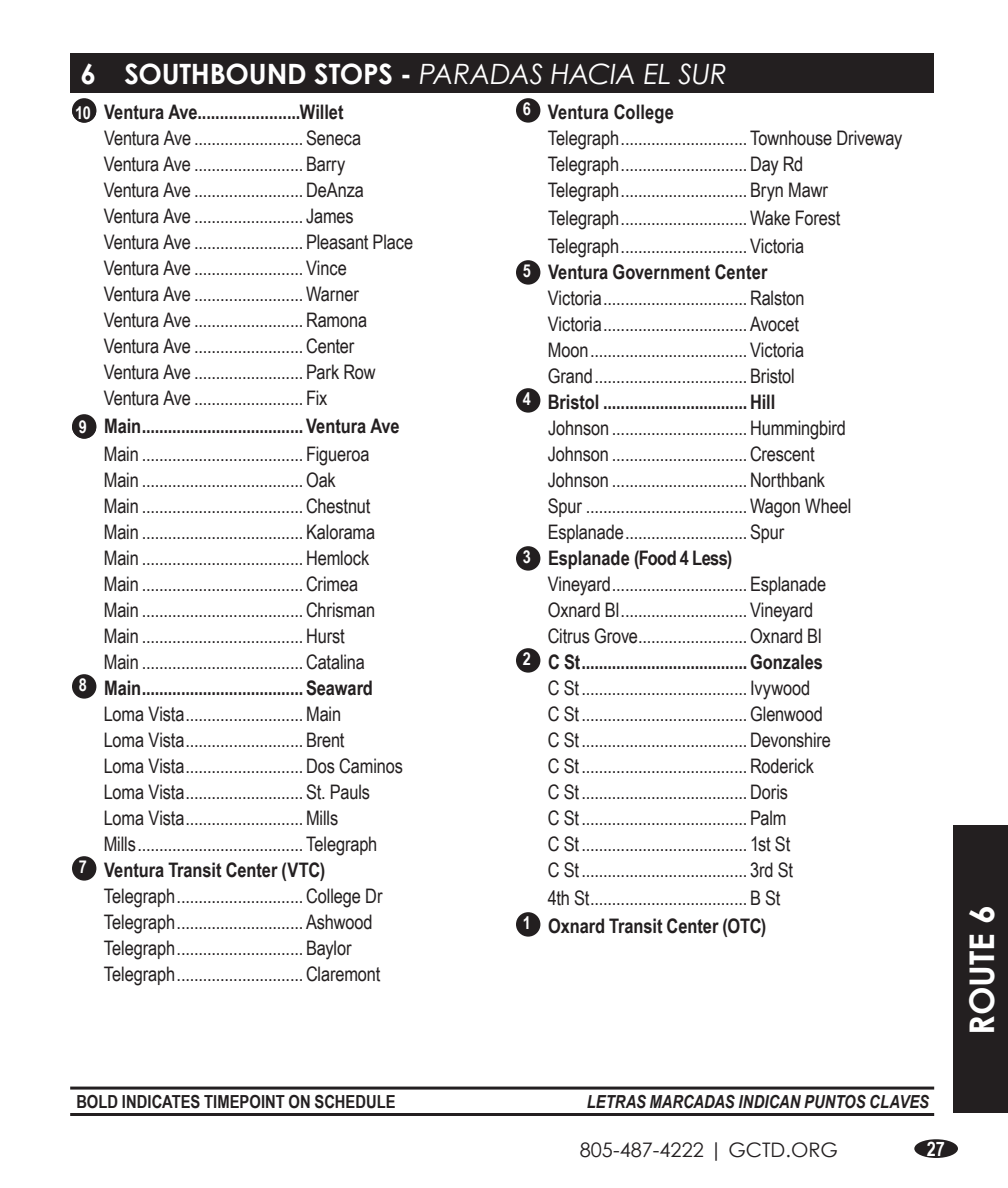
<style>
.page{position:relative;width:1008px;height:1188px;background:#fff}
.page>*{position:absolute;margin:0;border:0;box-sizing:border-box;transform-origin:0 0}
.Vertical_TABS_left{font:700 34px "Century Gothic";letter-spacing:-.005em;color:#fff}
.Route_Header{font:700 28px "Century Gothic";letter-spacing:-.01em;color:#fff}
.Stop_List_Body{font:20px/28px "Arial Narrow";letter-spacing:-.01em;color:#231f20}
.Stop_List_Timepoints{font:700 20px "Arial Narrow";color:#231f20}
.Stop_List_Timepoints-2{font:20px/26px "Arial Narrow";letter-spacing:-.005em;color:#231f20}
.Stop_List_Body-2{font:700 20px "Arial Narrow";letter-spacing:.005em;color:#231f20}
.t1{font:20px "Century Gothic";color:#231f20}
.t2{font:700 20px "Arial Narrow";color:#fff}
.Stop_List_Timepoint{font:italic 700 18px "Arial Narrow";color:#231f20}
.Stop_List_Timepoint-2{font:700 18px "Arial Narrow";color:#231f20}
.t3{font:700 17.8px "Arial Narrow";color:#fff}
.s1{font-weight:400;font-style:italic}
.s2{font-weight:700}
</style>
<div class="page">
<div style="left:914px;top:1139px;width:44px;height:19px;background:#231f20;border-radius:50%"></div>
<div style="left:953px;top:825px;width:55px;height:288px;background:#231f20"></div>
<hr style="left:70px;top:1087px;width:864px;height:3px;background:#231f20">
<hr style="left:70px;top:1113px;width:864px;height:3px;background:#231f20">
<svg style="left:72px;top:98px;width:24px;height:25px"></svg>
<svg style="left:72px;top:100px;width:24px;height:23px"></svg>
<svg style="left:72px;top:414px;width:24px;height:25px"></svg>
<svg style="left:72px;top:416px;width:24px;height:23px"></svg>
<div style="left:72px;top:674px;width:24px;height:25px;background:#231f20;border-radius:50%"></div>
<div style="left:72px;top:856px;width:24px;height:25px;background:#231f20;border-radius:50%"></div>
<div style="left:516px;top:912px;width:24px;height:25px;background:#231f20;border-radius:50%"></div>
<div style="left:516px;top:648px;width:24px;height:25px;background:#231f20;border-radius:50%"></div>
<div style="left:516px;top:546px;width:24px;height:25px;background:#231f20;border-radius:50%"></div>
<div style="left:516px;top:388px;width:24px;height:25px;background:#231f20;border-radius:50%"></div>
<div style="left:516px;top:260px;width:24px;height:25px;background:#231f20;border-radius:50%"></div>
<div style="left:516px;top:98px;width:24px;height:25px;background:#231f20;border-radius:50%"></div>
<div style="left:70px;top:54px;width:864px;height:39px;background:#231f20"></div>
<p class="Route_Header" style="left:80px;top:53px;width:648px">6 SOUTHBOUND STOPS - <span class="s1">PARADAS HACIA EL SUR</span></p>
<p class="t3" style="left:75px;top:100px;width:17px">10</p>
<p class="t3" style="left:79px;top:414px;width:10px">9</p>
<p class="t3" style="left:79px;top:672px;width:10px">8</p>
<p class="t3" style="left:79px;top:854px;width:10px">7</p>
<p class="Stop_List_Timepoints-2" style="left:104px;top:98px;width:259px"><span class="s2">Ventura Ave.......................Willet<br></span>Ventura Ave .........................Seneca</p>
<p class="Stop_List_Body" style="left:104px;top:149px;width:243px">Ventura Ave .........................Barry</p>
<p class="Stop_List_Body" style="left:104px;top:175px;width:262px">Ventura Ave .........................DeAnza</p>
<p class="Stop_List_Body" style="left:104px;top:201px;width:252px">Ventura Ave ......................... James</p>
<p class="Stop_List_Body" style="left:104px;top:227px;width:311px">Ventura Ave .........................Pleasant Place</p>
<p class="Stop_List_Body" style="left:104px;top:253px;width:245px">Ventura Ave .........................Vince</p>
<p class="Stop_List_Body" style="left:104px;top:279px;width:257px">Ventura Ave .........................Warner</p>
<p class="Stop_List_Body" style="left:104px;top:305px;width:265px">Ventura Ave .........................Ramona</p>
<p class="Stop_List_Body" style="left:104px;top:331px;width:252px">Ventura Ave .........................Center</p>
<p class="Stop_List_Body" style="left:104px;top:357px;width:274px">Ventura Ave .........................Park Row</p>
<p class="Stop_List_Body" style="left:104px;top:383px;width:225px">Ventura Ave ......................... Fix</p>
<p class="Stop_List_Timepoints" style="left:104px;top:411px;width:297px">Main.....................................Ventura Ave</p>
<p class="Stop_List_Body" style="left:104px;top:439px;width:267px">Main ..................................... Figueroa</p>
<p class="Stop_List_Body" style="left:104px;top:465px;width:234px">Main .....................................Oak</p>
<p class="Stop_List_Body" style="left:104px;top:491px;width:268px">Main .....................................Chestnut</p>
<p class="Stop_List_Body" style="left:104px;top:517px;width:273px">Main .....................................Kalorama</p>
<p class="Stop_List_Body" style="left:104px;top:543px;width:267px">Main .....................................Hemlock</p>
<p class="Stop_List_Body" style="left:104px;top:569px;width:256px">Main .....................................Crimea</p>
<p class="Stop_List_Body" style="left:104px;top:595px;width:273px">Main .....................................Chrisman</p>
<p class="Stop_List_Body" style="left:104px;top:621px;width:242px">Main .....................................Hurst</p>
<p class="Stop_List_Body" style="left:104px;top:647px;width:263px">Main .....................................Catalina</p>
<p class="Stop_List_Timepoints" style="left:104px;top:673px;width:270px">Main.....................................Seaward</p>
<p class="Stop_List_Body" style="left:104px;top:699px;width:239px">Loma Vista...........................Main</p>
<p class="Stop_List_Body" style="left:104px;top:725px;width:242px">Loma Vista...........................Brent</p>
<p class="Stop_List_Body" style="left:104px;top:751px;width:301px">Loma Vista...........................Dos Caminos</p>
<p class="Stop_List_Body" style="left:104px;top:777px;width:268px">Loma Vista...........................St. Pauls</p>
<p class="Stop_List_Body" style="left:104px;top:803px;width:236px">Loma Vista...........................Mills</p>
<p class="Stop_List_Body" style="left:104px;top:829px;width:275px">Mills...................................... Telegraph</p>
<p class="Stop_List_Timepoints" style="left:104px;top:855px;width:223px">Ventura Transit Center (VTC)</p>
<p class="Stop_List_Body" style="left:104px;top:881px;width:280px">Telegraph.............................College Dr</p>
<p class="Stop_List_Body" style="left:104px;top:907px;width:270px">Telegraph.............................Ashwood</p>
<p class="Stop_List_Body" style="left:104px;top:933px;width:249px">Telegraph.............................Baylor</p>
<p class="Stop_List_Body" style="left:104px;top:959px;width:278px">Telegraph.............................Claremont</p>
<p class="t3" style="left:523px;top:96px;width:10px">6</p>
<p class="t3" style="left:523px;top:258px;width:10px">5</p>
<p class="t3" style="left:523px;top:386px;width:10px">4</p>
<p class="t3" style="left:523px;top:544px;width:10px">3</p>
<p class="t3" style="left:523px;top:646px;width:10px">2</p>
<p class="t3" style="left:523px;top:910px;width:10px">1</p>
<p class="Stop_List_Body-2" style="left:548px;top:97px;width:128px">Ventura College</p>
<p class="Stop_List_Body" style="left:548px;top:123px;width:356px">Telegraph............................. Townhouse Driveway</p>
<p class="Stop_List_Body" style="left:548px;top:149px;width:257px">Telegraph.............................Day Rd</p>
<p class="Stop_List_Body" style="left:548px;top:175px;width:282px">Telegraph.............................Bryn Mawr</p>
<p class="Stop_List_Timepoints-2" style="left:548px;top:204px;width:294px">Telegraph.............................Wake Forest</p>
<p class="Stop_List_Body" style="left:548px;top:231px;width:258px">Telegraph.............................Victoria</p>
<p class="Stop_List_Timepoints" style="left:548px;top:257px;width:221px">Ventura Government Center</p>
<p class="Stop_List_Body" style="left:548px;top:283px;width:258px">Victoria.................................Ralston</p>
<p class="Stop_List_Body" style="left:548px;top:309px;width:253px">Victoria.................................Avocet</p>
<p class="Stop_List_Body" style="left:548px;top:335px;width:258px">Moon....................................Victoria</p>
<p class="Stop_List_Body" style="left:548px;top:361px;width:249px">Grand...................................Bristol</p>
<p class="Stop_List_Body-2" style="left:548px;top:387px;width:229px">Bristol .................................Hill</p>
<p class="Stop_List_Timepoints-2" style="left:548px;top:414px;width:300px">Johnson ...............................Hummingbird</p>
<p class="Stop_List_Body" style="left:548px;top:439px;width:268px">Johnson ...............................Crescent</p>
<p class="Stop_List_Body" style="left:548px;top:465px;width:279px">Johnson ...............................Northbank</p>
<p class="Stop_List_Body" style="left:548px;top:491px;width:305px">Spur .....................................Wagon Wheel</p>
<p class="Stop_List_Body" style="left:548px;top:517px;width:238px">Esplanade............................Spur</p>
<p class="Stop_List_Timepoints" style="left:548px;top:543px;width:186px">Esplanade (Food 4 Less)</p>
<p class="Stop_List_Body" style="left:548px;top:569px;width:280px">Vineyard...............................Esplanade</p>
<p class="Stop_List_Body" style="left:548px;top:595px;width:267px">Oxnard Bl.............................Vineyard</p>
<p class="Stop_List_Body" style="left:548px;top:621px;width:276px">Citrus Grove.........................Oxnard Bl</p>
<p class="Stop_List_Timepoints" style="left:548px;top:647px;width:276px">C St......................................Gonzales</p>
<p class="Stop_List_Body" style="left:548px;top:673px;width:264px">C St ...................................... Ivywood</p>
<p class="Stop_List_Body" style="left:548px;top:699px;width:277px">C St ......................................Glenwood</p>
<p class="Stop_List_Body" style="left:548px;top:725px;width:285px">C St ......................................Devonshire</p>
<p class="Stop_List_Body" style="left:548px;top:751px;width:268px">C St ......................................Roderick</p>
<p class="Stop_List_Body" style="left:548px;top:777px;width:242px">C St ......................................Doris</p>
<p class="Stop_List_Body" style="left:548px;top:803px;width:240px">C St ......................................Palm</p>
<p class="Stop_List_Body" style="left:548px;top:829px;width:244px">C St ...................................... 1st St</p>
<p class="Stop_List_Body" style="left:548px;top:855px;width:247px">C St ...................................... 3rd St<br>4th St....................................B St</p>
<p class="Stop_List_Timepoints" style="left:548px;top:911px;width:220px">Oxnard Transit Center (OTC)</p>
<p class="Vertical_TABS_left" style="left:956px;top:1035px;width:131px;rotate:-90deg">ROUTE 6</p>
<p class="Stop_List_Timepoint-2" style="left:76px;top:1088px;width:321px">BOLD INDICATES TIMEPOINT ON SCHEDULE</p>
<p class="Stop_List_Timepoint" style="left:587px;top:1088px;width:344px">LETRAS MARCADAS INDICAN PUNTOS CLAVES</p>
<p class="t1" style="left:580px;top:1136px;width:260px">805-487-4222 | GCTD.ORG</p>
<p class="t2" style="left:927px;top:1133px;width:20px">27</p>
</div>
